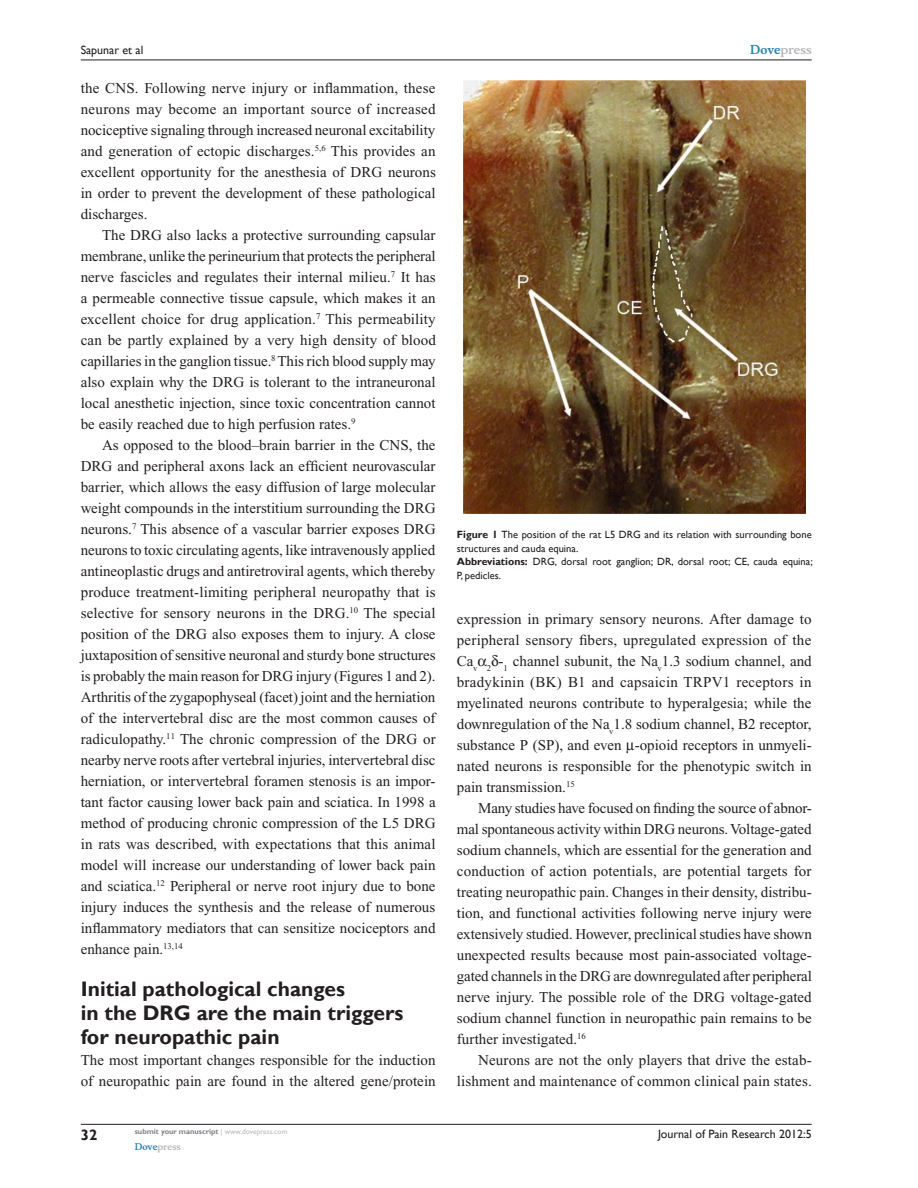
<style>
.page{position:relative;width:918px;height:1188px;background:#fff}
.page>*{position:absolute;margin:0;border:0;box-sizing:border-box;transform-origin:0 0}
.t1{font:700 21px/24px "Gill Sans";color:#231f20}
.t2{font:15px/21px "Times New Roman";color:#231f20;text-align:justify}
.t3{font:700 15px "Gill Sans";color:#231f20}
.t4{font:12px "Gill Sans";color:#231f20}
.t5{font:700 12px "Musee";color:#b8b9bc}
.t6{font:10.5px/13.5px "Gill Sans";color:#231f20}
.t7{font:700 9px "Musee";color:#b8b9bc}
.t8{font:700 7.5px "Gill Sans";color:#808285}
.s1{color:#3485ae}
.s2{font-weight:700}
.s3{font-weight:400;color:#b8b9bc}
</style>
<div class="page">
<img style="left:463px;top:81px;width:342px;height:432px">
<hr style="left:81px;top:1124px;width:731px;height:1px;background:#231f20">
<hr style="left:81px;top:60px;width:731px;height:1px;background:#231f20">
<p class="t4" style="left:81px;top:43px;width:64px">Sapunar et al</p>
<p class="t5" style="left:750px;top:43px;width:63px"><span class="s1">Dove</span>press</p>
<p class="t2" style="left:81px;top:77px;width:357px">the CNS. Following nerve injury or inflammation, these neurons may become an important source of increased nociceptive signaling through increased neuronal excitability and generation of ectopic discharges.<sup>5,6</sup> This provides an excellent opportunity for the anesthesia of DRG neurons in order to prevent the development of these pathological discharges.</p>
<p class="t2" style="left:81px;top:224px;width:357px;text-indent:21px">The DRG also lacks a protective surrounding capsular membrane, unlike the perineurium that protects the peripheral nerve fascicles and regulates their internal milieu.<sup>7</sup> It has a permeable connective tissue capsule, which makes it an excellent choice for drug application.<sup>7</sup> This permeability can be partly explained by a very high density of blood capillaries in the ganglion tissue.<sup>8</sup> This rich blood supply may also explain why the DRG is tolerant to the intraneuronal local anesthetic injection, since toxic concentration cannot be easily reached due to high perfusion rates.<sup>9</sup></p>
<p class="t2" style="left:81px;top:434px;width:357px;text-indent:21px">As opposed to the blood–brain barrier in the CNS, the DRG and peripheral axons lack an efficient neurovascular barrier, which allows the easy diffusion of large molecular weight compounds in the interstitium surrounding the DRG neurons.<sup>7</sup> This absence of a vascular barrier exposes DRG neurons to toxic circulating agents, like intravenously applied antineoplastic drugs and antiretroviral agents, which thereby produce treatment-limiting peripheral neuropathy that is selective for sensory neurons in the DRG.<sup>10</sup> The special position of the DRG also exposes them to injury. A close juxtaposition of sensitive neuronal and sturdy bone structures is probably the main reason for DRG injury (Figures 1 and 2).<br>Arthritis of the zygapophyseal (facet) joint and the herniation of the intervertebral disc are the most common causes of radiculopathy.<sup>11</sup> The chronic compression of the DRG or nearby nerve roots after vertebral injuries, intervertebral disc herniation, or intervertebral foramen stenosis is an impor&shy;tant factor causing lower back pain and sciatica. In 1998 a method of producing chronic compression of the L5 DRG in rats was described, with expectations that this animal model will increase our understanding of lower back pain and sciatica.<sup>12</sup> Peripheral or nerve root injury due to bone injury induces the synthesis and the release of numerous inflammatory mediators that can sensitize nociceptors and enhance pain.<sup>13,14</sup></p>
<h1 class="t1" style="left:81px;top:977px;width:324px">Initial pathological changes<br>in the DRG are the main triggers for neuropathic pain</h1>
<p class="t2" style="left:81px;top:1049px;width:356px">The most important changes responsible for the induction of neuropathic pain are found in the altered gene/protein</p>
<p class="t6" style="left:457px;top:528px;width:357px"><span class="s2">Figure 1</span> The position of the rat L5 DRG and its relation with surrounding bone structures and cauda equina.<br><span class="s2">Abbreviations:</span> DRG, dorsal root ganglion; DR, dorsal root; CE, cauda equina; P, pedicles.</p>
<p class="t2" style="left:457px;top:608px;width:356px">expression in primary sensory neurons. After damage to peripheral sensory fibers, upregulated expression of the Ca<sub>v</sub> <sub>2</sub> -<sub>1</sub> channel subunit, the Na<sub>v</sub>1.3 sodium channel, and bradykinin (BK) B1 and capsaicin TRPV1 receptors in myelinated neurons contribute to hyperalgesia; while the downregulation of the Na<sub>v</sub>1.8 sodium channel, B2 receptor, substance P (SP), and even -opioid receptors in unmyeli&shy;nated neurons is responsible for the phenotypic switch in pain transmission.<sup>15</sup></p>
<p class="t2" style="left:457px;top:797px;width:357px;text-indent:21px">Many studies have focused on finding the source of abnor&shy;mal spontaneous activity within DRG neurons. Voltage-gated sodium channels, which are essential for the generation and conduction of action potentials, are potential targets for treating neuropathic pain. Changes in their density, distribu&shy;tion, and functional activities following nerve injury were extensively studied. However, preclinical studies have shown unexpected results because most pain-associated voltage&shy;gated channels in the DRG are downregulated after peripheral nerve injury. The possible role of the DRG voltage-gated sodium channel function in neuropathic pain remains to be further investigated.<sup>16</sup></p>
<p class="t2" style="left:457px;top:1049px;width:356px;text-align:right">Neurons are not the only players that drive the estab&shy;lishment and maintenance of common clinical pain states.</p>
<p class="t3" style="left:81px;top:1126px;width:18px">32</p>
<p class="t8" style="left:135px;top:1127px;width:154px">submit your manuscript <span class="s3">| www.dovepress.com</span></p>
<p class="t7" style="left:135px;top:1141px;width:48px"><span class="s1">Dove</span>press</p>
<p class="t4" style="left:658px;top:1127px;width:155px">Journal of Pain Research 2012:5</p>
</div>
